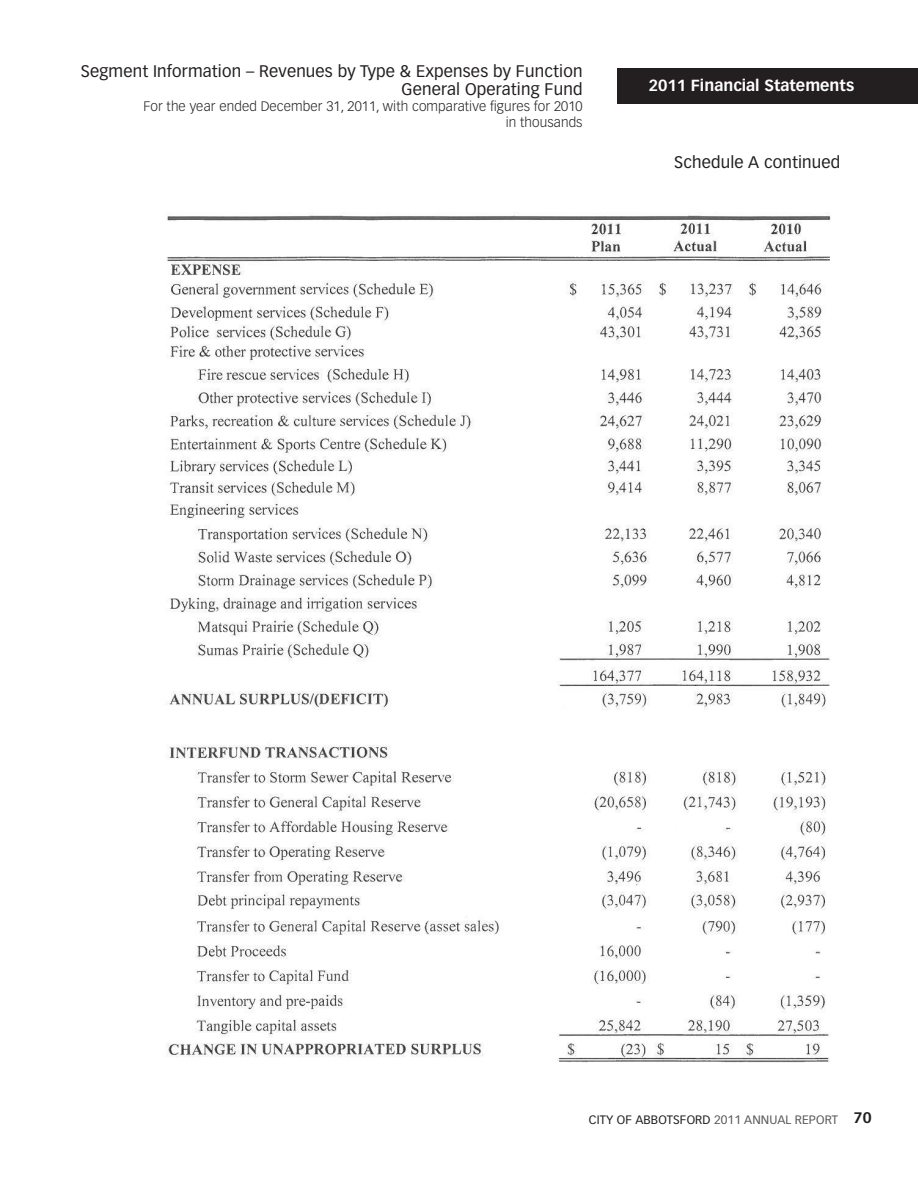
<style>
.page{position:relative;width:918px;height:1188px;background:#fff}
.page>*{position:absolute;margin:0;border:0;box-sizing:border-box;transform-origin:0 0}
.t1{font:16.5px/18px "Vectora LT Std";letter-spacing:.01em;color:#231f20;text-align:right}
.t2{font:700 15.75px "Vectora LT Std";color:#fff}
.t3{font:700 15px "Vectora LT Std";color:#231f20}
.t4{font:300 13.5px/16.2px "Vectora LT Std";letter-spacing:.01em;color:#231f20;text-align:right}
.t5{font:12px "Vectora LT Std";letter-spacing:.01em;color:#231f20}
.s1{color:#58595a}
</style>
<div class="page">
<div style="left:618px;top:68px;width:300px;height:36px;background:#231f20"></div>
<img style="left:167px;top:214px;width:664px;height:849px">
<p class="t1" style="left:81px;top:62px;width:503px">Segment Information – Revenues by Type &amp; Expenses by Function<br>General Operating Fund</p>
<p class="t4" style="left:144px;top:98px;width:441px">For the year ended December 31, 2011, with comparative figures for 2010 in thousands</p>
<p class="t2" style="left:649px;top:76px;width:207px">2011 Financial Statements</p>
<p class="t1" style="left:674px;top:154px;width:168px">Schedule A continued</p>
<p class="t5" style="left:589px;top:1112px;width:251px">CITY OF ABBOTSFORD <span class="s1">2011 ANNUAL REPORT</span></p>
<p class="t3" style="left:854px;top:1109px;width:19px">70</p>
</div>
